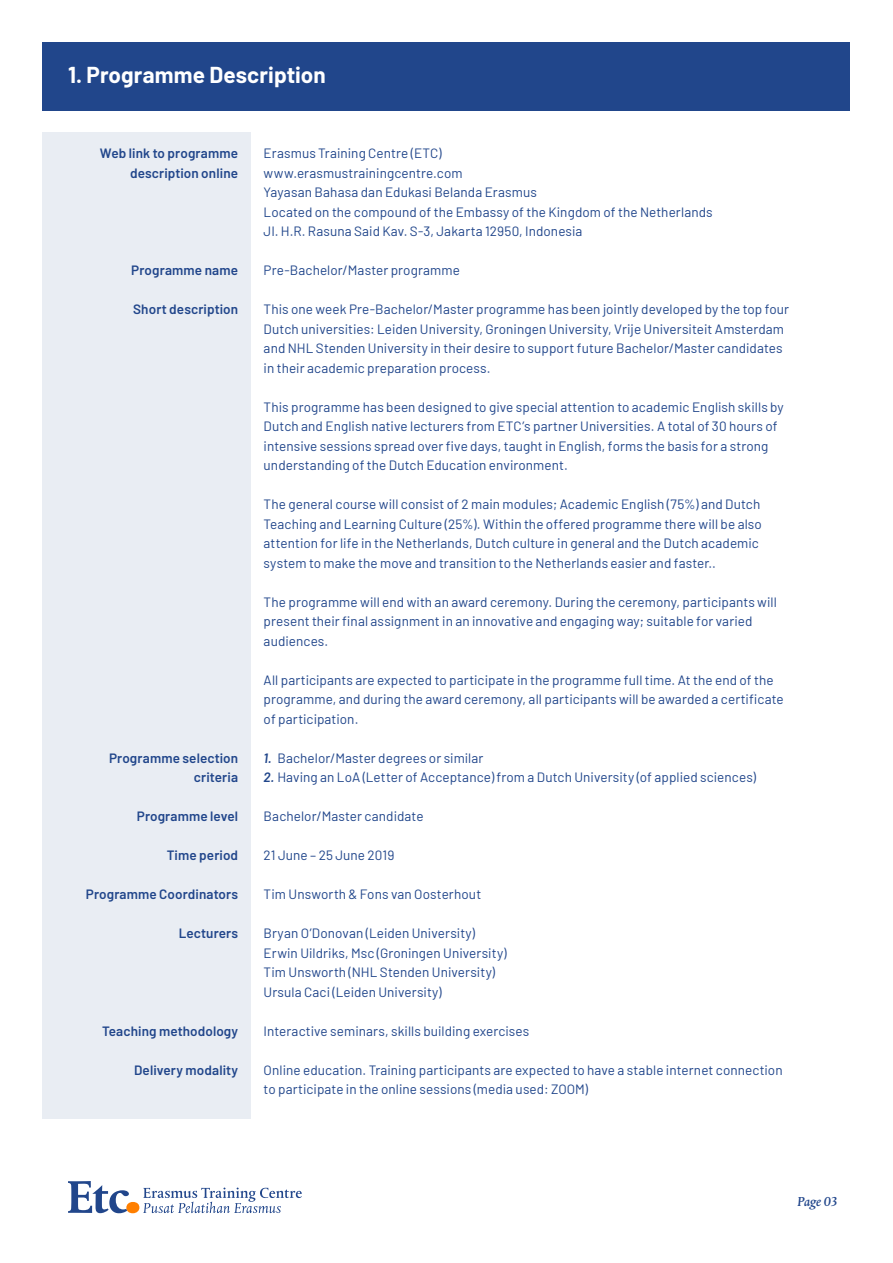
<style>
.page{position:relative;width:893px;height:1263px;background:#fff}
.page>*{position:absolute;margin:0;border:0;box-sizing:border-box;transform-origin:0 0}
.t1{font:700 22.5px "Barlow";letter-spacing:.005em;color:#fff}
.t2{font:13.5px/19.5px "Barlow";letter-spacing:.005em;color:#21468b}
.t3{font:600 13.5px/19.5px "Barlow";letter-spacing:.01em;color:#21468b;text-align:right}
.t4{font:italic 500 13.5px "DTL Albertina T";letter-spacing:-.015em;color:#21468b}
.s1{font-weight:600;font-style:italic}
</style>
<div class="page">
<div style="left:43px;top:132px;width:208px;height:986px;background:#e9edf3"></div>
<div style="left:43px;top:43px;width:807px;height:68px;background:#21468b"></div>
<svg style="left:143px;top:1187px;width:159px;height:26px"></svg>
<svg style="left:68px;top:1181px;width:61px;height:32px"></svg>
<div style="left:126px;top:1202px;width:13px;height:11px;background:#ff7f00;border-radius:50%"></div>
<h1 class="t1" style="left:68px;top:59px;width:259px">1. Programme Description</h1>
<p class="t3" style="left:100px;top:142px;width:140px">Web link to programme description online</p>
<p class="t3" style="left:131px;top:259px;width:108px">Programme name</p>
<p class="t3" style="left:133px;top:298px;width:106px">Short description</p>
<p class="t3" style="left:109px;top:747px;width:131px">Programme selection criteria</p>
<p class="t3" style="left:137px;top:805px;width:103px">Programme level</p>
<p class="t3" style="left:167px;top:844px;width:73px">Time period</p>
<p class="t3" style="left:86px;top:883px;width:154px">Programme Coordinators</p>
<p class="t3" style="left:179px;top:922px;width:61px">Lecturers</p>
<p class="t3" style="left:102px;top:1020px;width:138px">Teaching methodology</p>
<p class="t3" style="left:134px;top:1059px;width:105px">Delivery modality</p>
<p class="t2" style="left:264px;top:143px;width:451px">Erasmus Training Centre (ETC)<br>www.erasmustrainingcentre.com<br>Yayasan Bahasa dan Edukasi Belanda Erasmus<br>Located on the compound of the Embassy of the Kingdom of the Netherlands JI. H.R. Rasuna Said Kav. S-3, Jakarta 12950, Indonesia</p>
<p class="t2" style="left:264px;top:260px;width:198px">Pre-Bachelor/Master programme</p>
<p class="t2" style="left:264px;top:299px;width:527px">This one week Pre-Bachelor/Master programme has been jointly developed by the top four Dutch universities: Leiden University, Groningen University, Vrije Universiteit Amsterdam and NHL Stenden University in their desire to support future Bachelor/Master candidates in their academic preparation process.</p>
<p class="t2" style="left:264px;top:396px;width:522px">This programme has been designed to give special attention to academic English skills by Dutch and English native lecturers from ETC’s partner Universities. A total of 30 hours of intensive sessions spread over five days, taught in English, forms the basis for a strong understanding of the Dutch Education environment.</p>
<p class="t2" style="left:264px;top:494px;width:500px">The general course will consist of 2 main modules; Academic English (75%) and Dutch Teaching and Learning Culture (25%). Within the offered programme there will be also attention for life in the Netherlands, Dutch culture in general and the Dutch academic system to make the move and transition to the Netherlands easier and faster..</p>
<p class="t2" style="left:264px;top:591px;width:515px">The programme will end with an award ceremony. During the ceremony, participants will present their final assignment in an innovative and engaging way; suitable for varied audiences.</p>
<p class="t2" style="left:264px;top:669px;width:522px">All participants are expected to participate in the programme full time. At the end of the programme, and during the award ceremony, all participants will be awarded a certificate of participation.</p>
<p class="t2" style="left:264px;top:747px;width:221px"><span class="s1">1.</span> Bachelor/Master degrees or similar</p>
<p class="t2" style="left:264px;top:767px;width:494px"><span class="s1">2.</span> Having an LoA (Letter of Acceptance) from a Dutch University (of applied sciences)</p>
<p class="t2" style="left:264px;top:806px;width:161px">Bachelor/Master candidate</p>
<p class="t2" style="left:264px;top:845px;width:132px">21 June – 25 June 2019</p>
<p class="t2" style="left:264px;top:884px;width:219px">Tim Unsworth &amp; Fons van Oosterhout</p>
<p class="t2" style="left:264px;top:923px;width:244px">Bryan O’Donovan (Leiden University)<br>Erwin Uildriks, Msc (Groningen University)<br>Tim Unsworth (NHL Stenden University)<br>Ursula Caci (Leiden University)</p>
<p class="t2" style="left:264px;top:1020px;width:267px">Interactive seminars, skills building exercises</p>
<p class="t2" style="left:264px;top:1059px;width:520px">Online education. Training participants are expected to have a stable internet connection to participate in the online sessions (media used: ZOOM)</p>
<p class="t4" style="left:797px;top:1194px;width:42px">Page 03</p>
</div>
